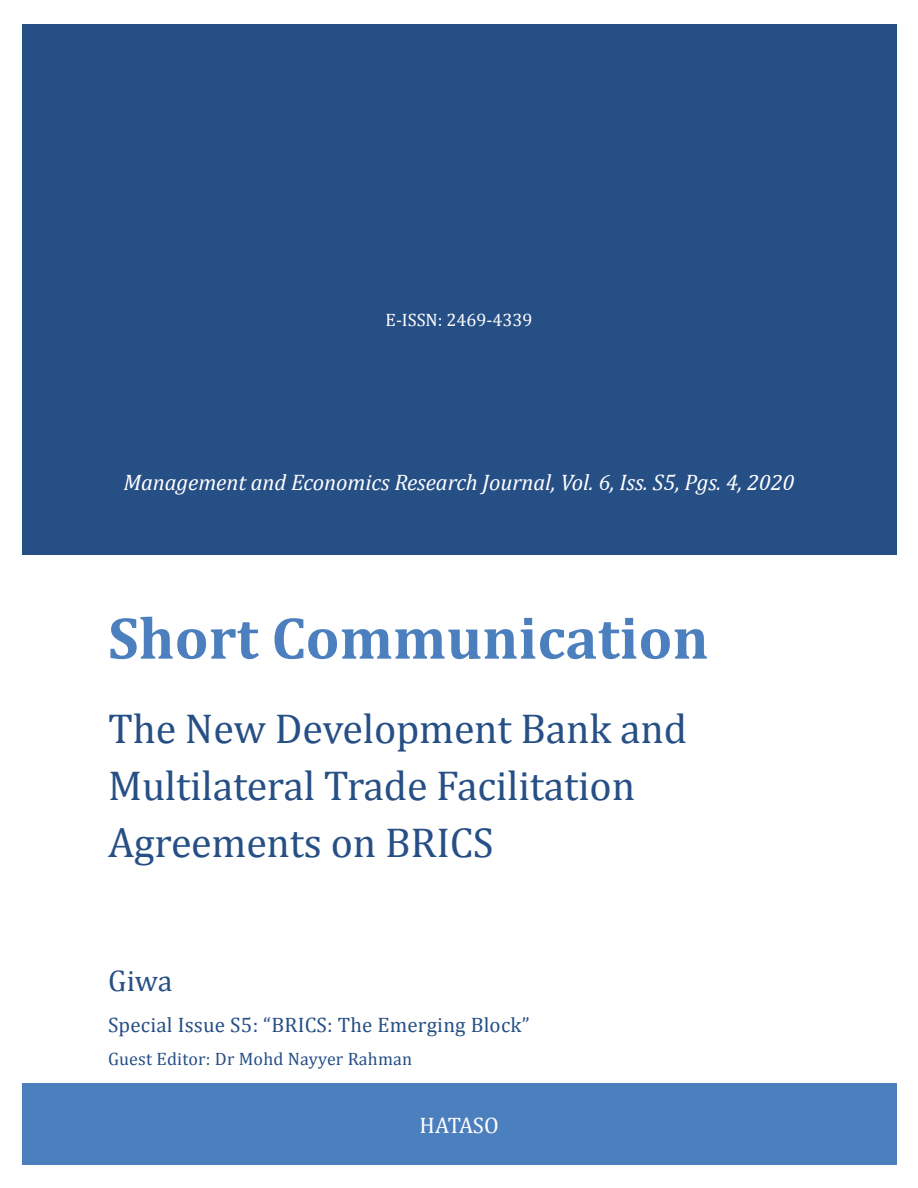
<style>
.page{position:relative;width:918px;height:1188px;background:#fff}
.page>*{position:absolute;margin:0;border:0;box-sizing:border-box;transform-origin:0 0}
.t1{font:700 60px "Cambria";color:#4c7fbe}
.t2{font:42px/57px "Cambria";letter-spacing:-.005em;color:#264f85}
.t3{font:30px "Cambria";color:#264f85}
.t4{font:italic 22.5px "Cambria";letter-spacing:-.005em;color:#fff}
.t5{font:22.5px "Cambria";letter-spacing:-.015em;color:#fff}
.t6{font:21px "Cambria";letter-spacing:.01em;color:#264f85}
.t7{font:18px "Cambria";letter-spacing:.01em;color:#264f85}
.t8{font:18px "Cambria";color:#fff}
</style>
<div class="page">
<div style="left:22px;top:1083px;width:875px;height:82px;background:#4c7fbe"></div>
<div style="left:22px;top:24px;width:874px;height:531px;background:#264f85"></div>
<p class="t8" style="left:386px;top:309px;width:148px">E-ISSN: 2469-4339</p>
<p class="t4" style="left:123px;top:467px;width:672px">Management and Economics Research Journal, Vol. 6, Iss. S5, Pgs. 4, 2020</p>
<h1 class="t1" style="left:108px;top:596px;width:602px">Short Communication</h1>
<p class="t2" style="left:108px;top:700px;width:581px">The New Development Bank and<br>Multilateral Trade Facilitation<br>Agreements on BRICS</p>
<p class="t3" style="left:108px;top:963px;width:66px">Giwa</p>
<p class="t6" style="left:108px;top:1012px;width:423px">Special Issue S5: “BRICS: The Emerging Block”</p>
<p class="t7" style="left:108px;top:1048px;width:306px">Guest Editor: Dr Mohd Nayyer Rahman</p>
<p class="t5" style="left:420px;top:1112px;width:81px">HATASO</p>
</div>
